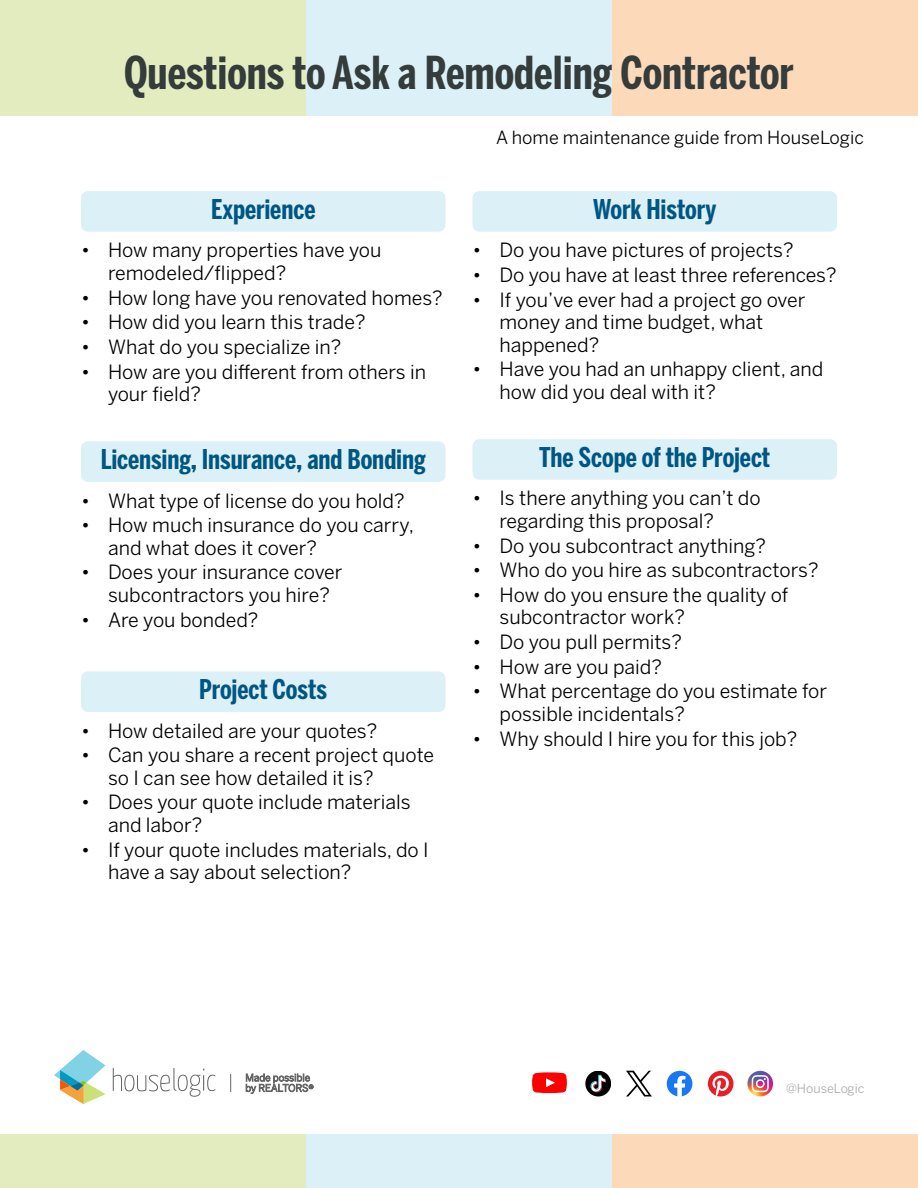
<style>
.page{position:relative;width:918px;height:1188px;background:#fff}
.page>*{position:absolute;margin:0;border:0;box-sizing:border-box;transform-origin:0 0}
.t1{font:700 45px "Benton Sans Compressed";color:#343c3c}
.t2{font:700 27px "Benton Sans Compressed";letter-spacing:-.005em;color:#005682}
.t3{font:19.5px/22.5px "Benton Sans";color:#000}
.t4{font:18px "Benton Sans";color:#000}
.t5{font:12.6px "Benton Sans";color:#ababab}
</style>
<div class="page">
<div style="left:306px;top:1134px;width:306px;height:54px;background:#dcf0f7"></div>
<div style="left:0;top:1134px;width:306px;height:54px;background:#e2ecbe"></div>
<div style="left:612px;top:1134px;width:306px;height:54px;background:#fcd9b9"></div>
<div style="left:306px;top:0;width:306px;height:115px;background:#dcf0f7"></div>
<div style="left:0;top:0;width:306px;height:115px;background:#e2ecbe"></div>
<div style="left:612px;top:0;width:306px;height:115px;background:#fcd9b9"></div>
<div style="left:81px;top:191px;width:365px;height:41px;background:#dcf0f7;border-radius:7px"></div>
<div style="left:81px;top:441px;width:365px;height:41px;background:#dcf0f7;border-radius:7px"></div>
<div style="left:81px;top:671px;width:365px;height:41px;background:#dcf0f7;border-radius:7px"></div>
<div style="left:472px;top:191px;width:365px;height:41px;background:#dcf0f7;border-radius:7px"></div>
<div style="left:472px;top:439px;width:365px;height:41px;background:#dcf0f7;border-radius:7px"></div>
<svg style="left:54px;top:1050px;width:52px;height:54px"></svg>
<svg style="left:113px;top:1068px;width:102px;height:29px"></svg>
<svg style="left:230px;top:1074px;width:1px;height:18px"></svg>
<svg style="left:246px;top:1074px;width:67px;height:20px"></svg>
<img style="left:747px;top:1071px;width:26px;height:25px;border-radius:12px">
<svg style="left:752px;top:1075px;width:17px;height:17px"></svg>
<svg style="left:708px;top:1071px;width:26px;height:26px"></svg>
<svg style="left:667px;top:1071px;width:25px;height:26px"></svg>
<svg style="left:626px;top:1071px;width:26px;height:25px"></svg>
<svg style="left:532px;top:1072px;width:35px;height:21px"></svg>
<div style="left:585px;top:1071px;width:26px;height:25px;background:#000;border-radius:13px"></div>
<svg style="left:591px;top:1075px;width:15px;height:17px"></svg>
<h1 class="t1" style="left:124px;top:45px;width:671px">Questions to Ask a Remodeling Contractor</h1>
<h2 class="t2" style="left:211px;top:193px;width:106px">Experience</h2>
<p class="t3" style="left:108px;top:239px;width:275px;text-indent:-27px">• How many properties have you remodeled/flipped?</p>
<p class="t3" style="left:81px;top:286px;width:363px">• How long have you renovated homes?</p>
<p class="t3" style="left:81px;top:311px;width:286px">• How did you learn this trade?</p>
<p class="t3" style="left:81px;top:336px;width:262px">• What do you specialize in?</p>
<p class="t3" style="left:108px;top:360px;width:320px;text-indent:-27px">• How are you different from others in your field?</p>
<h2 class="t2" style="left:101px;top:443px;width:327px">Licensing, Insurance, and Bonding</h2>
<p class="t3" style="left:81px;top:489px;width:325px">• What type of license do you hold?</p>
<p class="t3" style="left:108px;top:514px;width:307px;text-indent:-27px">• How much insurance do you carry, and what does it cover?</p>
<p class="t3" style="left:108px;top:561px;width:236px;text-indent:-27px">• Does your insurance cover subcontractors you hire?</p>
<p class="t3" style="left:81px;top:608px;width:179px">• Are you bonded?</p>
<h2 class="t2" style="left:199px;top:673px;width:130px">Project Costs</h2>
<p class="t3" style="left:81px;top:719px;width:298px">• How detailed are your quotes?</p>
<p class="t3" style="left:108px;top:744px;width:328px;text-indent:-27px">• Can you share a recent project quote so I can see how detailed it is?</p>
<p class="t3" style="left:108px;top:791px;width:304px;text-indent:-27px">• Does your quote include materials and labor?</p>
<p class="t3" style="left:108px;top:838px;width:322px;text-indent:-27px">• If your quote includes materials, do I have a say about selection?</p>
<p class="t4" style="left:496px;top:126px;width:369px">A home maintenance guide from HouseLogic</p>
<h2 class="t2" style="left:593px;top:193px;width:125px">Work History</h2>
<p class="t3" style="left:472px;top:239px;width:323px">• Do you have pictures of projects?</p>
<p class="t3" style="left:472px;top:264px;width:366px">• Do you have at least three references?</p>
<p class="t3" style="left:500px;top:288px;width:307px;text-indent:-27px">• If you’ve ever had a project go over money and time budget, what happened?</p>
<p class="t3" style="left:500px;top:358px;width:325px;text-indent:-27px">• Have you had an unhappy client, and how did you deal with it?</p>
<h2 class="t2" style="left:539px;top:441px;width:233px">The Scope of the Project</h2>
<p class="t3" style="left:500px;top:487px;width:263px;text-indent:-27px">• Is there anything you can’t do regarding this proposal?</p>
<p class="t3" style="left:472px;top:534px;width:295px">• Do you subcontract anything?</p>
<p class="t3" style="left:472px;top:559px;width:348px">• Who do you hire as subcontractors?</p>
<p class="t3" style="left:500px;top:584px;width:290px;text-indent:-27px">• How do you ensure the quality of subcontractor work?</p>
<p class="t3" style="left:472px;top:631px;width:211px">• Do you pull permits?</p>
<p class="t3" style="left:472px;top:655px;width:191px">• How are you paid?</p>
<p class="t3" style="left:500px;top:680px;width:329px;text-indent:-27px">• What percentage do you estimate for possible incidentals?</p>
<p class="t3" style="left:472px;top:727px;width:326px">• Why should I hire you for this job?</p>
<p class="t5" style="left:786px;top:1081px;width:80px">@HouseLogic</p>
</div>
